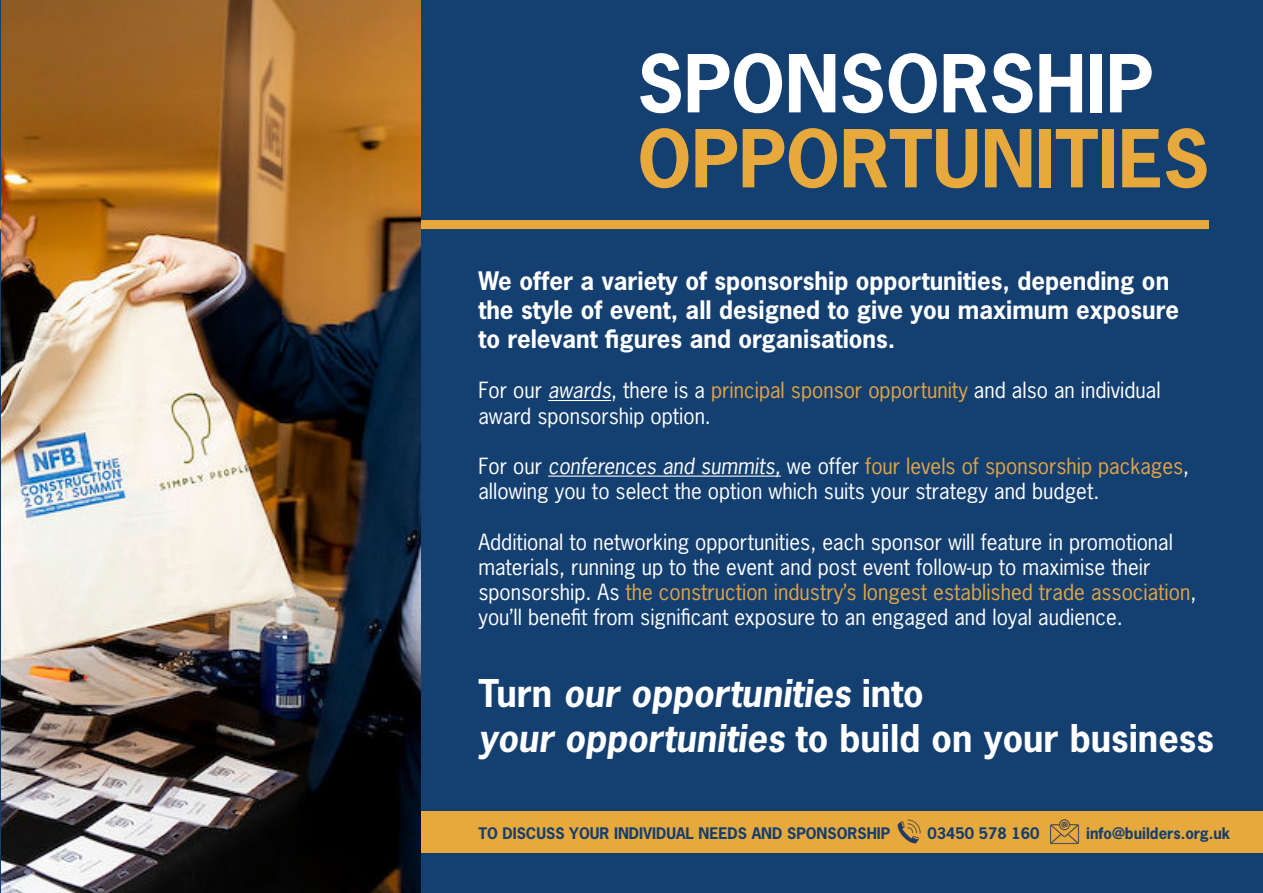
<style>
.page{position:relative;width:1263px;height:893px;background:#143f71}
.page>*{position:absolute;margin:0;border:0;box-sizing:border-box;transform-origin:0 0}
.t1{font:700 75px "News Gothic Std";color:#e7a83c}
.t2{font:700 75px "News Gothic Std";color:#fff}
.t3{font:700 36px "News Gothic Std";color:#fff}
.t4{font:italic 700 36px "News Gothic Std";color:#fff}
.t5{font:700 24px "News Gothic Std";color:#fff}
.t6{font:21px/25.2px "News Gothic Std";color:#fff}
.t7{font:700 15px "News Gothic Std";color:#133e70}
.s1{font-style:italic}
.s2{color:#e4a544}
.s3{font-style:normal}
</style>
<div class="page">
<div style="left:0;top:220px;width:1209px;height:9px;background:#e7a83c"></div>
<div style="left:419px;top:811px;width:844px;height:42px;background:#e7a83c"></div>
<img style="left:2px;top:0;width:418px;height:893px">
<hr style="left:548px;top:400px;width:63px;height:1px;background:#fff">
<hr style="left:548px;top:476px;width:233px;height:1px;background:#fff">
<img style="left:898px;top:820px;width:23px;height:24px">
<img style="left:1050px;top:819px;width:29px;height:26px">
<p class="t2" style="left:637px;top:34px;width:517px">SPONSORSHIP</p>
<p class="t1" style="left:637px;top:109px;width:573px">OPPORTUNITIES</p>
<p class="t5" style="left:478px;top:265px;width:692px">We offer a variety of sponsorship opportunities, depending on</p>
<p class="t5" style="left:478px;top:294px;width:702px">the style of event, all designed to give you maximum exposure</p>
<p class="t5" style="left:478px;top:323px;width:418px">to relevant figures and organisations.</p>
<p class="t6" style="left:478px;top:378px;width:684px">For our <span class="s1">awards</span>, there is a <span class="s2">principal sponsor opportunity</span> and also an individual award sponsorship option.</p>
<p class="t6" style="left:478px;top:453px;width:712px">For our <span class="s1">conferences and summits,</span> we offer <span class="s2">four levels of sponsorship packages</span>, allowing you to select the option which suits your strategy and budget.</p>
<p class="t6" style="left:478px;top:529px;width:696px">Additional to networking opportunities, each sponsor will feature in promotional materials, running up to the event and post event follow-up to maximise their</p>
<p class="t6" style="left:478px;top:579px;width:719px">sponsorship. As <span class="s2">the construction industry’s longest established trade association</span>, you’ll benefit from significant exposure to an engaged and loyal audience.</p>
<p class="t4" style="left:478px;top:669px;width:447px"><span class="s3">Turn</span> our opportunities <span class="s3">into</span></p>
<p class="t3" style="left:478px;top:714px;width:737px"><span class="s1">your opportunities</span> to build on your business</p>
<p class="t7" style="left:478px;top:823px;width:413px">TO DISCUSS YOUR INDIVIDUAL NEEDS AND SPONSORSHIP</p>
<p class="t7" style="left:927px;top:823px;width:113px">03450 578 160</p>
<p class="t7" style="left:1086px;top:823px;width:146px">info@builders.org.uk</p>
</div>
